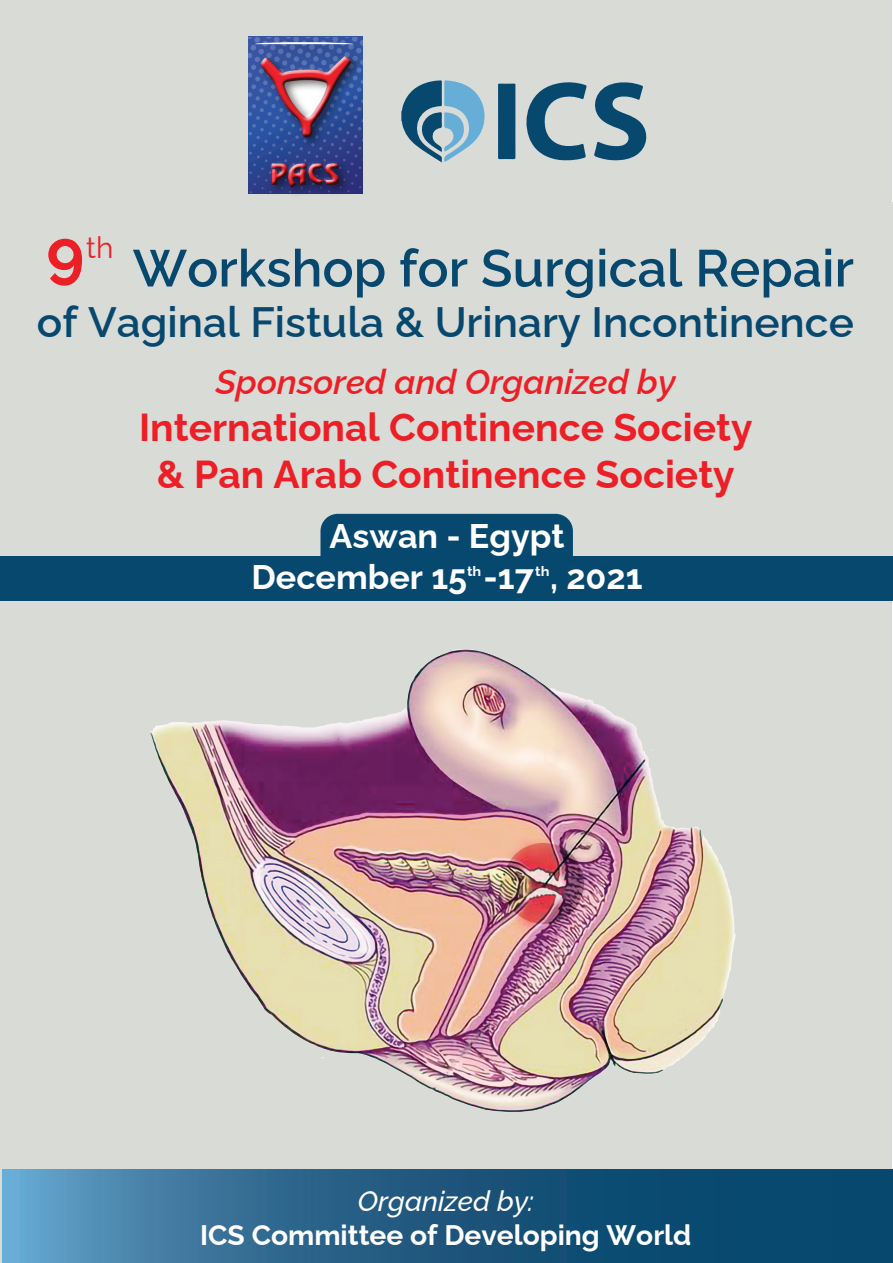
<style>
.page{position:relative;width:893px;height:1263px;background:#fff}
.page>*{position:absolute;margin:0;border:0;box-sizing:border-box;transform-origin:0 0}
.t1{font:600 51.75px "Raleway";color:#07486f}
.t2{font:600 42.45px "Raleway";color:#07486f}
.t3{font:700 39px/46.8px "Raleway";color:#ed1f26;text-align:center}
.t4{font:italic 600 34.5px "Raleway";color:#ed1f26}
.t5{font:700 34.2px/41px "Raleway";color:#fff;text-align:center}
.t6{font:29.7px "Raleway";color:#ed1f26}
.t7{font:700 28.2px "Raleway";color:#fff}
.t8{font:italic 500 28.2px "Raleway";color:#fff}
.t9{font:700 13.65px "Raleway";color:#fff;scale:1.06 1}
.s1{font-weight:700;font-size:64.8px}
</style>
<div class="page">
<div style="left:0;top:0;width:891px;height:1263px;background:#d9dbd7"></div>
<div style="left:0;top:203px;width:893px;height:361px;background:#d9dbd7"></div>
<svg style="left:526px;top:82px;width:121px;height:78px"></svg>
<svg style="left:498px;top:84px;width:18px;height:75px"></svg>
<svg style="left:401px;top:80px;width:83px;height:82px"></svg>
<img style="left:248px;top:36px;width:115px;height:37px">
<svg style="left:249px;top:37px;width:114px;height:156px"></svg>
<img style="left:254px;top:45px;width:103px;height:73px">
<img style="left:254px;top:118px;width:103px;height:76px">
<div style="left:0;top:557px;width:893px;height:44px;background:#07486f"></div>
<div style="left:320px;top:514px;width:253px;height:75px;background:#07486f;border-radius:17px"></div>
<svg style="left:2px;top:1170px;width:891px;height:93px"></svg>
<img style="left:150px;top:649px;width:586px;height:463px">
<p class="t6" style="left:46px;top:224px;width:69px"><span class="s1">9</span>th</p>
<h1 class="t1" style="left:133px;top:227px;width:723px">Workshop for Surgical Repair</h1>
<p class="t2" style="left:37px;top:289px;width:818px">of Vaginal Fistula &amp; Urinary Incontinence</p>
<p class="t4" style="left:216px;top:354px;width:461px">Sponsored and Organized by</p>
<p class="t3" style="left:139px;top:399px;width:615px">International Continence Society &amp; Pan Arab Continence Society</p>
<p class="t5" style="left:251px;top:512px;width:393px">Aswan - Egypt<br>December 15 -17 , 2021</p>
<p class="t9" style="left:467px;top:560px;width:15px">th</p>
<p class="t9" style="left:535px;top:560px;width:15px">th</p>
<p class="t8" style="left:358px;top:1179px;width:177px">Organized by:</p>
<p class="t7" style="left:200px;top:1213px;width:493px">ICS Committee of Developing World</p>
</div>
